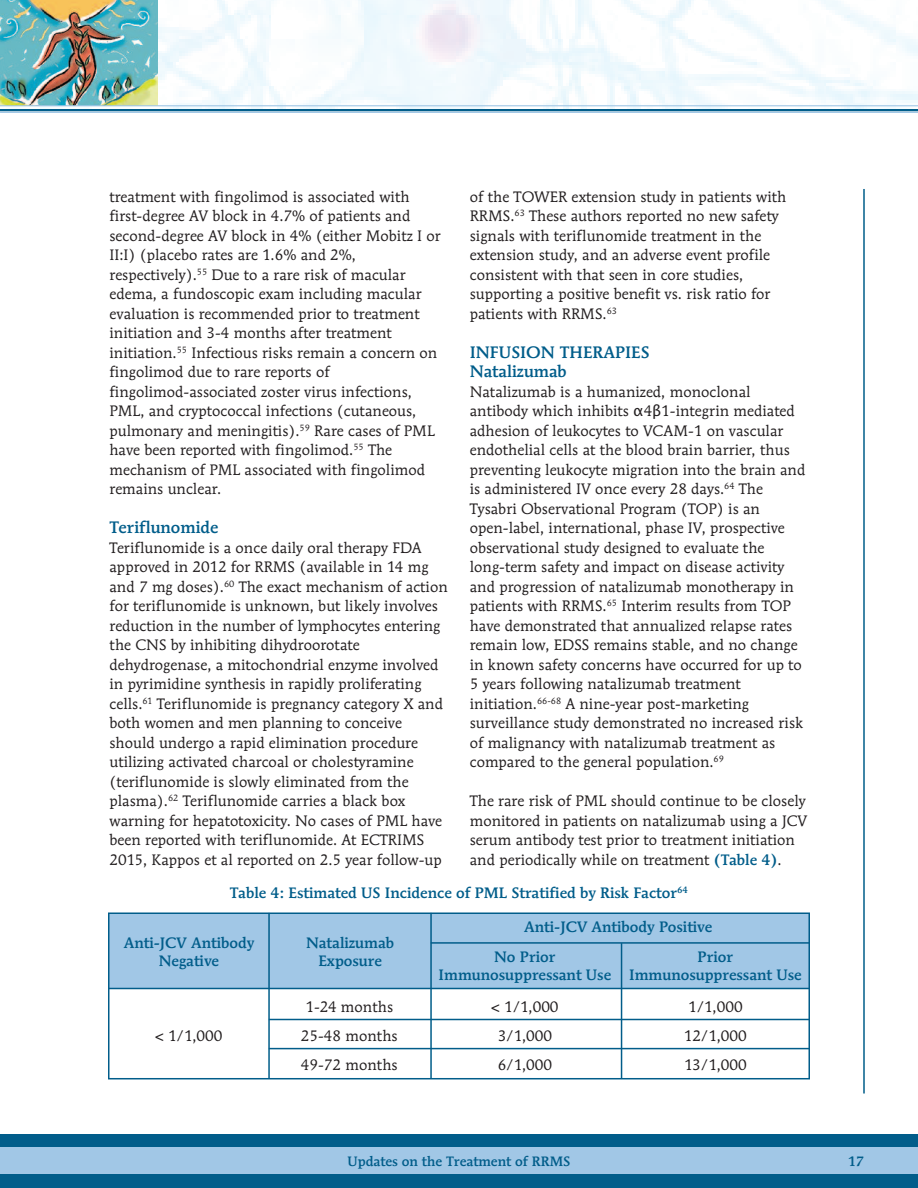
<style>
.page{position:relative;width:918px;height:1188px;background:#fff}
.page>*{position:absolute;margin:0;border:0;box-sizing:border-box;transform-origin:0 0}
.t1{font:500 16.5px/19.5px "Mendoza Roman";color:#015d8a}
.t2{font:15px/19.5px "Mendoza Roman";color:#231f20}
.t3{font:500 15px/18px "Mendoza Roman";color:#015d8a;text-align:center}
.t4{font:500 13.5px "Mendoza Roman";color:#015d8a}
.s1{font-family:"Lucida Grande"}
.s2{font-weight:500;color:#015d8a}
</style>
<div class="page">
<svg style="left:0;top:108px;width:918px;height:3px;fill:#015d8a"></svg>
<hr style="left:0;top:112px;width:918px;height:1px;background:#a1c7e6">
<hr style="left:863px;top:189px;width:2px;height:905px;background:#015d8a">
<div style="left:0;top:1134px;width:918px;height:54px;background:#015d8a"></div>
<div style="left:0;top:1148px;width:918px;height:26px;background:#a1c7e6"></div>
<svg style="left:0;top:0;width:918px;height:108px"></svg>
<img style="left:0;top:0;width:158px;height:105px">
<hr style="left:0;top:105px;width:918px;height:1px;background:#a1c7e6">
<div style="left:108px;top:914px;width:702px;height:74px;background:#a1c7e6"></div>
<div style="left:108px;top:913px;width:702px;height:166px;border:2px solid #015d8a"></div>
<hr style="left:430px;top:913px;width:2px;height:166px;background:#015d8a">
<hr style="left:268px;top:913px;width:2px;height:166px;background:#015d8a">
<hr style="left:621px;top:943px;width:1px;height:136px;background:#015d8a">
<hr style="left:269px;top:1019px;width:541px;height:1px;background:#015d8a">
<hr style="left:269px;top:1048px;width:541px;height:1px;background:#015d8a">
<hr style="left:108px;top:988px;width:702px;height:1px;background:#015d8a">
<hr style="left:431px;top:942px;width:378px;height:2px;background:#015d8a">
<p class="t2" style="left:109px;top:188px;width:333px">treatment with fingolimod is associated with first-degree AV block in 4.7% of patients and second-degree AV block in 4% (either Mobitz I or II:I) (placebo rates are 1.6% and 2%, respectively).<sup>55</sup> Due to a rare risk of macular edema, a fundoscopic exam including macular evaluation is recommended prior to treatment initiation and 3-4 months after treatment initiation.<sup>55</sup> Infectious risks remain a concern on fingolimod due to rare reports of fingolimod-associated zoster virus infections, PML, and cryptococcal infections (cutaneous, pulmonary and meningitis).<sup>59</sup> Rare cases of PML have been reported with fingolimod.<sup>55</sup> The mechanism of PML associated with fingolimod remains unclear.</p>
<p class="t1" style="left:110px;top:519px;width:110px">Teriflunomide</p>
<p class="t2" style="left:109px;top:539px;width:340px">Teriflunomide is a once daily oral therapy FDA approved in 2012 for RRMS (available in 14 mg and 7 mg doses).<sup>60</sup> The exact mechanism of action for teriflunomide is unknown, but likely involves reduction in the number of lymphocytes entering the CNS by inhibiting dihydroorotate dehydrogenase, a mitochondrial enzyme involved in pyrimidine synthesis in rapidly proliferating cells.<sup>61</sup> Teriflunomide is pregnancy category X and both women and men planning to conceive should undergo a rapid elimination procedure utilizing activated charcoal or cholestyramine (teriflunomide is slowly eliminated from the plasma).<sup>62</sup> Teriflunomide carries a black box warning for hepatotoxicity. No cases of PML have been reported with teriflunomide. At ECTRIMS 2015, Kappos et al reported on 2.5 year follow-up</p>
<p class="t2" style="left:470px;top:188px;width:318px">of the TOWER extension study in patients with RRMS.<sup>63</sup> These authors reported no new safety signals with teriflunomide treatment in the extension study, and an adverse event profile consistent with that seen in core studies, supporting a positive benefit vs. risk ratio for patients with RRMS.<sup>63</sup></p>
<p class="t1" style="left:470px;top:343px;width:181px">INFUSION THERAPIES<br>Natalizumab</p>
<p class="t2" style="left:470px;top:383px;width:337px">Natalizumab is a humanized, monoclonal antibody which inhibits <span class="s1">α</span>4<span class="s1">β</span>1-integrin mediated adhesion of leukocytes to VCAM-1 on vascular endothelial cells at the blood brain barrier, thus preventing leukocyte migration into the brain and is administered IV once every 28 days.<sup>64</sup> The Tysabri Observational Program (TOP) is an open-label, international, phase IV, prospective observational study designed to evaluate the long-term safety and impact on disease activity and progression of natalizumab monotherapy in patients with RRMS.<sup>65</sup> Interim results from TOP have demonstrated that annualized relapse rates remain low, EDSS remains stable, and no change in known safety concerns have occurred for up to 5 years following natalizumab treatment initiation.<sup>66-68</sup> A nine-year post-marketing surveillance study demonstrated no increased risk of malignancy with natalizumab treatment as compared to the general population.<sup>69</sup></p>
<p class="t2" style="left:470px;top:792px;width:339px">The rare risk of PML should continue to be closely monitored in patients on natalizumab using a JCV serum antibody test prior to treatment initiation and periodically while on treatment <span class="s2">(Table 4)</span>.</p>
<p class="t3" style="left:230px;top:885px;width:460px">Table 4: Estimated US Incidence of PML Stratified by Risk Factor<sup>64</sup></p>
<p class="t3" style="left:124px;top:935px;width:132px">Anti-JCV Antibody<br>Negative</p>
<p class="t3" style="left:306px;top:935px;width:90px">Natalizumab<br>Exposure</p>
<p class="t3" style="left:524px;top:919px;width:190px">Anti-JCV Antibody Positive</p>
<p class="t3" style="left:439px;top:949px;width:174px">No Prior<br>Immunosuppressant Use</p>
<p class="t3" style="left:629px;top:949px;width:174px">Prior<br>Immunosuppressant Use</p>
<p class="t2" style="left:155px;top:1027px;width:69px">&lt; 1/1,000</p>
<p class="t2" style="left:301px;top:994px;width:98px;line-height:28.8px;text-align:center">1-24 months<br>25-48 months<br>49-72 months</p>
<p class="t2" style="left:491px;top:994px;width:69px;line-height:28.8px;text-align:center">&lt; 1/1,000<br>3/1,000<br>6/1,000</p>
<p class="t2" style="left:684px;top:994px;width:64px;line-height:28.8px">1/1,000<br>12/1,000<br>13/1,000</p>
<p class="t4" style="left:348px;top:1156px;width:224px">Updates on the Treatment of RRMS</p>
<p class="t4" style="left:848px;top:1156px;width:18px">17</p>
</div>
